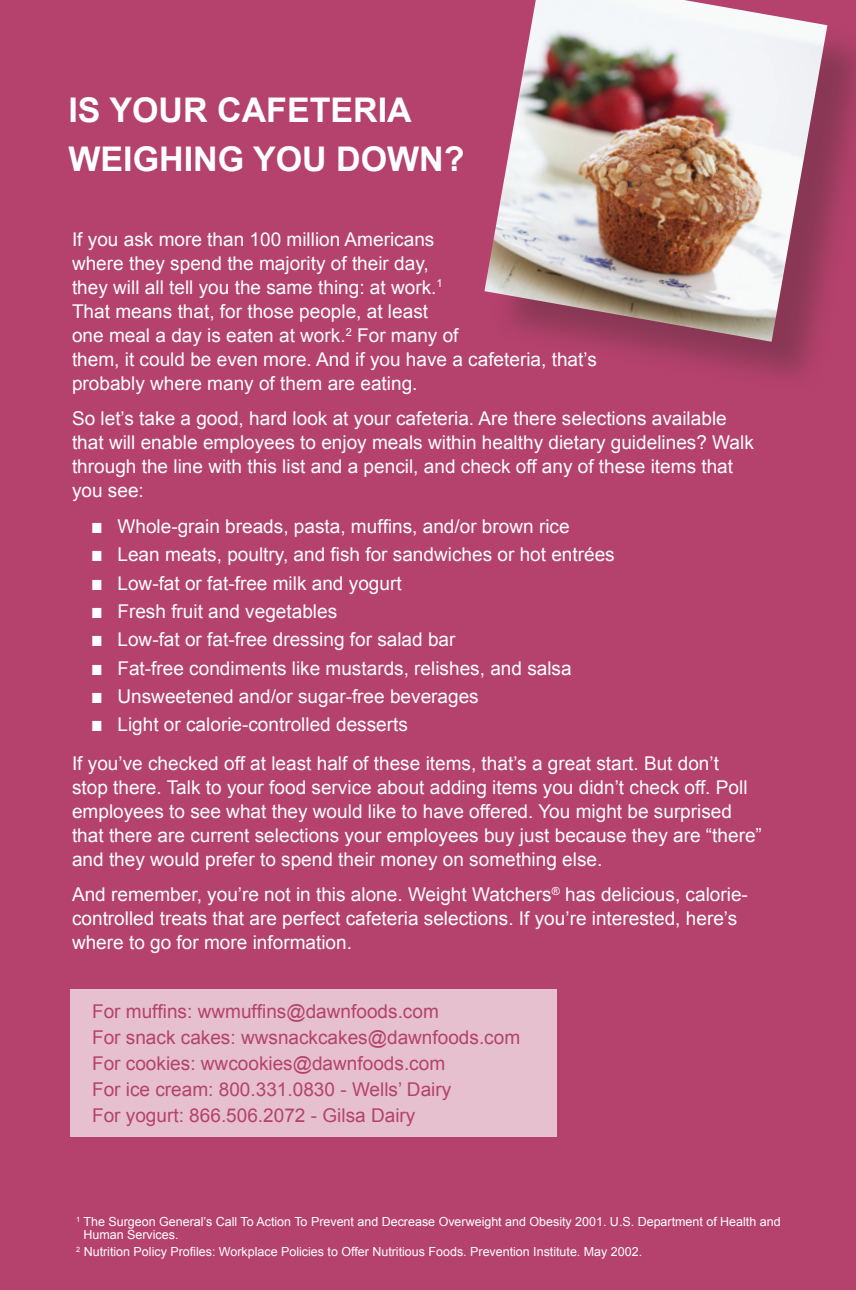
<style>
.page{position:relative;width:856px;height:1290px;background:#fff}
.page>*{position:absolute;margin:0;border:0;box-sizing:border-box;transform-origin:0 0}
.t1{font:700 34px/49.4px "Arial";color:#fff}
.t2{font:19px/24px "Arial";color:#fff}
.t3{font:19px/26px "Arial";color:#b5426c}
.t4{font:12.4px/13px "Arial";color:#fff}
.s1{font-family:"Monotype Sorts";font-size:14px}
</style>
<div class="page">
<div style="left:0;top:0;width:855px;height:1290px;background:#b5426c"></div>
<div style="left:70px;top:989px;width:486px;height:148px;background:#e6c0ce"></div>
<div style="left:487px;top:0;width:369px;height:390px;background:#231f20;opacity:.3"></div>
<img style="left:484px;top:0;width:343px;height:342px">
<h1 class="t1" style="left:68px;top:85px;width:398px">IS YOUR CAFETERIA<br>WEIGHING YOU DOWN?</h1>
<p class="t2" style="left:72px;top:227px;width:526px">If you ask more than 100 million Americans<br>where they spend the majority of their day,<br>they will all tell you the same thing: at work.<sup>1<br></sup>That means that, for those people, at least<br>one meal a day is eaten at work.<sup>2</sup> For many of<br>them, it could be even more. And if you have a cafeteria, that’s probably where many of them are eating.</p>
<p class="t2" style="left:72px;top:407px;width:683px">So let’s take a good, hard look at your cafeteria. Are there selections available that will enable employees to enjoy meals within healthy dietary guidelines? Walk through the line with this list and a pencil, and check off any of these items that you see:</p>
<p class="t2" style="left:92px;top:512px;width:524px;line-height:28.4px"><span class="s1">N</span> Whole-grain breads, pasta, muffins, and/or brown rice<br><span class="s1">N</span> Lean meats, poultry, and fish for sandwiches or hot entrées <span class="s1">N</span> Low-fat or fat-free milk and yogurt<br><span class="s1">N</span> Fresh fruit and vegetables<br><span class="s1">N</span> Low-fat or fat-free dressing for salad bar<br><span class="s1">N</span> Fat-free condiments like mustards, relishes, and salsa<br><span class="s1">N</span> Unsweetened and/or sugar-free beverages<br><span class="s1">N</span> Light or calorie-controlled desserts</p>
<p class="t2" style="left:72px;top:751px;width:691px">If you’ve checked off at least half of these items, that’s a great start. But don’t<br>stop there. Talk to your food service about adding items you didn’t check off. Poll employees to see what they would like to have offered. You might be surprised that there are current selections your employees buy just because they are “there” and they would prefer to spend their money on something else.</p>
<p class="t2" style="left:72px;top:882px;width:677px">And remember, you’re not in this alone. Weight Watchers<sup>®</sup> has delicious, calorie&shy;controlled treats that are perfect cafeteria selections. If you’re interested, here’s where to go for more information.</p>
<p class="t3" style="left:92px;top:998px;width:429px">For muffins: wwmuffins@dawnfoods.com<br>For snack cakes: wwsnackcakes@dawnfoods.com For cookies: wwcookies@dawnfoods.com<br>For ice cream: 800.331.0830 - Wells’ Dairy<br>For yogurt: 866.506.2072 - Gilsa Dairy</p>
<p class="t4" style="left:83px;top:1215px;width:698px;text-indent:-7px"><sup>1</sup> The Surgeon General’s Call To Action To Prevent and Decrease Overweight and Obesity 2001. U.S. Department of Health and<br>Human Services.</p>
<p class="t4" style="left:76px;top:1245px;width:567px"><sup>2</sup> Nutrition Policy Profiles: Workplace Policies to Offer Nutritious Foods. Prevention Institute. May 2002.</p>
</div>
